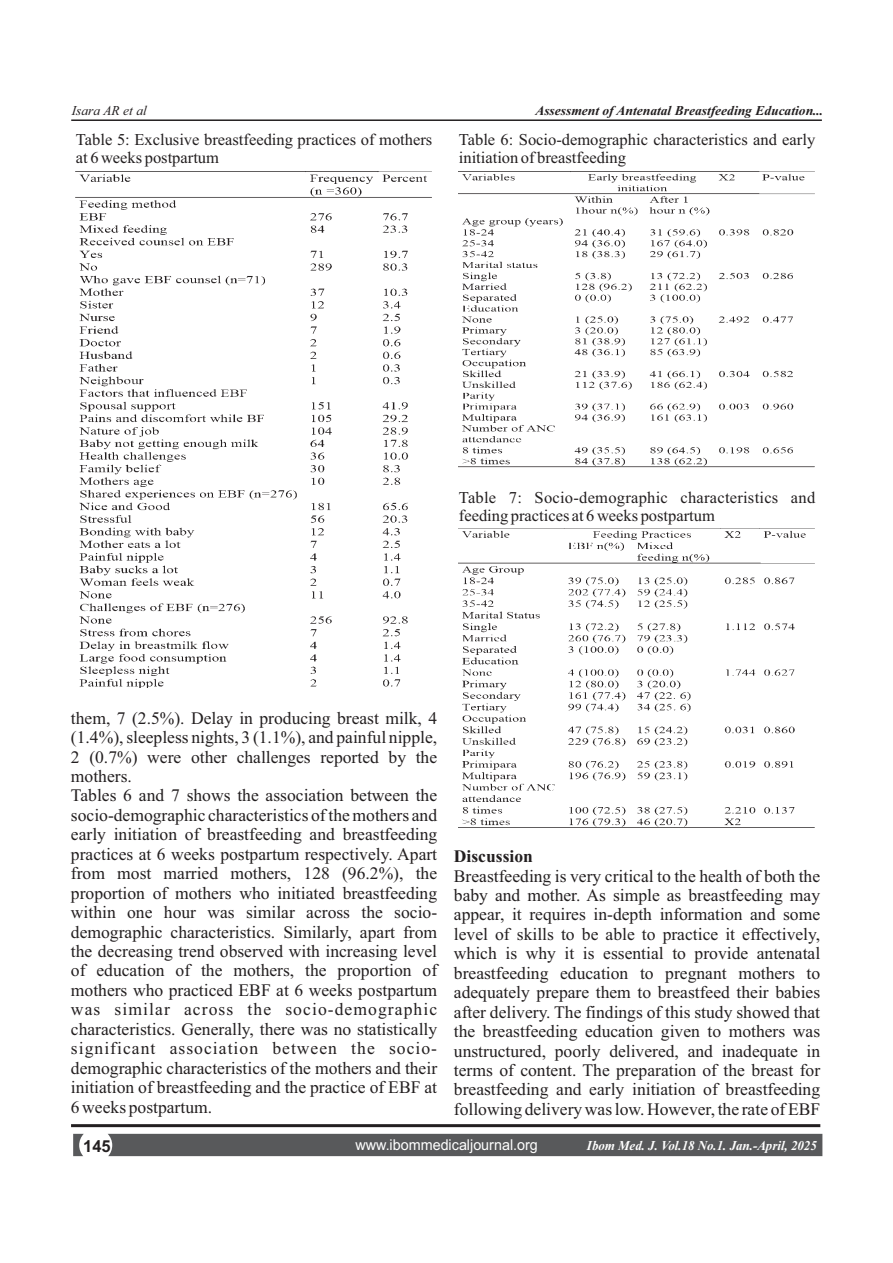
<style>
.page{position:relative;width:893px;height:1263px;background:#fff}
.page>*{position:absolute;margin:0;border:0;box-sizing:border-box;transform-origin:0 0}
.t1{font:17.55px/19.5px "Times New Roman";color:#231f20}
.t2{font:700 17.55px "Times New Roman";color:#231f20}
.t3{font:16.5px/18.3px "Times New Roman";color:#231f20}
.t4{font:700 16.5px "Arial";color:#231f20}
.t5{font:15px "Arial";color:#fff;scale:.96 1}
.t6{font:italic 700 13.5px "Times New Roman";color:#231f20}
.t7{font:italic 700 13.5px "Times New Roman";color:#fff;scale:.96 1}
.t8{font:italic 13.5px "Times New Roman";color:#231f20}
</style>
<div class="page">
<hr style="left:71px;top:119px;width:751px;height:2px;background:#231f20">
<img style="left:76px;top:171px;width:356px;height:517px">
<img style="left:459px;top:171px;width:356px;height:297px">
<img style="left:459px;top:530px;width:356px;height:297px">
<hr style="left:71px;top:1124px;width:749px;height:3px;background:#231f20">
<div style="left:73px;top:1134px;width:749px;height:22px;background:#58595b"></div>
<p class="t8" style="left:72px;top:106px;width:77px">Isara AR et al</p>
<p class="t6" style="left:535px;top:106px;width:289px">Assessment of Antenatal Breastfeeding Education...</p>
<p class="t3" style="left:76px;top:132px;width:358px">Table 5: Exclusive breastfeeding practices of mothers at 6 weeks postpartum</p>
<p class="t3" style="left:459px;top:132px;width:358px">Table 6: Socio-demographic characteristics and early initiation of breastfeeding</p>
<p class="t3" style="left:459px;top:490px;width:358px">Table 7: Socio-demographic characteristics and feeding practices at 6 weeks postpartum</p>
<p class="t1" style="left:71px;top:710px;width:368px">them, 7 (2.5%). Delay in producing breast milk, 4 (1.4%), sleepless nights, 3 (1.1%), and painful nipple, 2 (0.7%) were other challenges reported by the mothers.<br>Tables 6 and 7 shows the association between the socio-demographic characteristics of the mothers and early initiation of breastfeeding and breastfeeding practices at 6 weeks postpartum respectively. Apart from most married mothers, 128 (96.2%), the proportion of mothers who initiated breastfeeding within one hour was similar across the socio&shy;demographic characteristics. Similarly, apart from the decreasing trend observed with increasing level of education of the mothers, the proportion of mothers who practiced EBF at 6 weeks postpartum was similar across the socio-demographic characteristics. Generally, there was no statistically significant association between the socio&shy;demographic characteristics of the mothers and their initiation of breastfeeding and the practice of EBF at 6 weeks postpartum.</p>
<p class="t2" style="left:454px;top:850px;width:80px">Discussion</p>
<p class="t1" style="left:454px;top:868px;width:368px;text-align:justify">Breastfeeding is very critical to the health of both the baby and mother. As simple as breastfeeding may appear, it requires in-depth information and some level of skills to be able to practice it effectively, which is why it is essential to provide antenatal breastfeeding education to pregnant mothers to adequately prepare them to breastfeed their babies after delivery. The findings of this study showed that the breastfeeding education given to mothers was unstructured, poorly delivered, and inadequate in terms of content. The preparation of the breast for breastfeeding and early initiation of breastfeeding following delivery was low. However, the rate of EBF</p>
<p class="t4" style="left:83px;top:1140px;width:29px">145</p>
<p class="t5" style="left:355px;top:1139px;width:192px">www.ibommedicaljournal.org</p>
<p class="t7" style="left:587px;top:1141px;width:241px">Ibom Med. J. Vol.18 No.1. Jan.-April, 2025</p>
</div>
